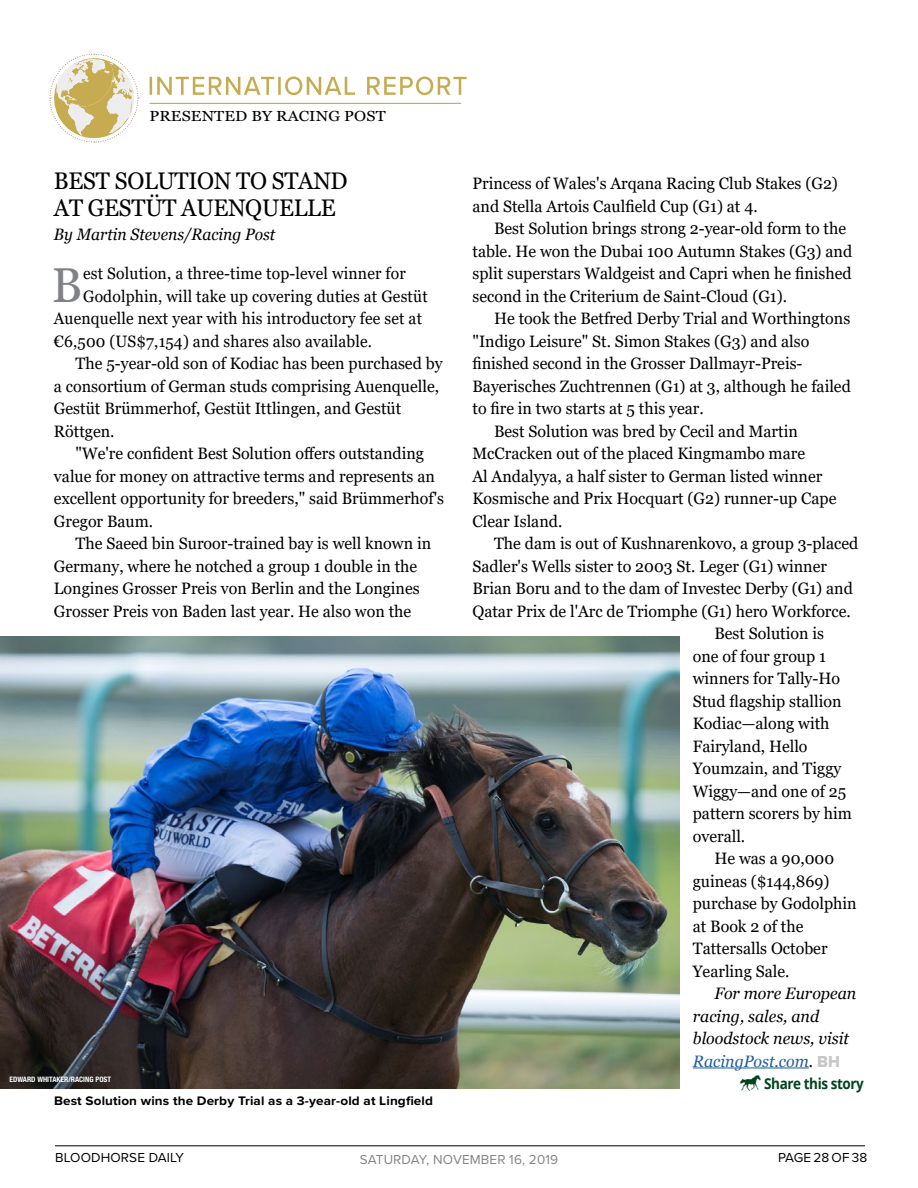
<style>
.page{position:relative;width:918px;height:1188px;background:#fff}
.page>*{position:absolute;margin:0;border:0;box-sizing:border-box;transform-origin:0 0}
.First_Paragraph{font:48.9px "Georgia";color:#808285;scale:.95 1}
.Headline{font:24px/27px "Georgia";letter-spacing:-.01em;color:#000;scale:.95 1}
.Body_Copy{font:16.5px/22.5px "Georgia";color:#000}
.First_Paragraph-2{font:16.5px "Georgia";letter-spacing:.01em;color:#000;scale:.95 1}
.Body_External_Source{font:italic 16.5px/22.5px "Georgia";color:#000}
.Byline{font:italic 16.5px "Georgia";color:#000;scale:.95 1}
.ShareThisStory{font:700 15px "Open Sans";letter-spacing:-.03em;color:#00441f;scale:.9 1}
.t1{font:14.55px "Georgia";letter-spacing:.01em;color:#000;scale:1.11 1}
.t2{font:13.5px "Proxima Nova";letter-spacing:.01em;color:#000}
.t3{font:13.5px "Proxima Nova";letter-spacing:.01em;color:#848484}
.t4{font:700 12.9px "Proxima Nova";letter-spacing:.01em;color:#000;scale:1.05 1}
.Photo_Credit{font:700 condensed 7.5px "Helvetica Neue LT Std";color:#fff}
.s1{color:#215e9e}
.s2{font-family:"Proxima Nova Extrabld";font-style:normal;color:#c7c7c7}
</style>
<div class="page">
<hr style="left:55px;top:1146px;width:810px;height:1px;background:#000">
<svg style="left:49px;top:53px;width:90px;height:90px"></svg>
<hr style="left:150px;top:103px;width:311px;height:1px;background:#c6ac51">
<svg style="left:150px;top:76px;width:317px;height:19px"></svg>
<hr style="left:693px;top:1068px;width:116px;height:1px;background:#215e9e">
<img style="left:0;top:636px;width:679px;height:453px">
<p class="t1" style="left:149px;top:107px;width:214px">PRESENTED BY RACING POST</p>
<p class="Headline" style="left:54px;top:168px;width:311px">BEST SOLUTION TO STAND<br>AT GESTÜT AUENQUELLE</p>
<p class="Byline" style="left:54px;top:224px;width:235px">By Martin Stevens/Racing Post</p>
<p class="First_Paragraph" style="left:52px;top:255px;width:34px">B</p>
<p class="First_Paragraph-2" style="left:83px;top:263px;width:341px">est Solution, a three-time top-level winner for</p>
<p class="First_Paragraph-2" style="left:83px;top:286px;width:364px">Godolphin, will take up covering duties at Gestüt</p>
<p class="First_Paragraph-2" style="left:54px;top:308px;width:389px">Auenquelle next year with his introductory fee set at</p>
<p class="First_Paragraph-2" style="left:54px;top:331px;width:336px">€6,500 (US$7,154) and shares also available.</p>
<p class="Body_Copy" style="left:54px;top:352px;width:390px;text-indent:22px">The 5-year-old son of Kodiac has been purchased by a consortium of German studs comprising Auenquelle, Gestüt Brümmerhof, Gestüt Ittlingen, and Gestüt Röttgen.</p>
<p class="Body_Copy" style="left:54px;top:442px;width:392px;text-indent:22px">"We're confident Best Solution offers outstanding value for money on attractive terms and represents an excellent opportunity for breeders," said Brümmerhof's Gregor Baum.</p>
<p class="Body_Copy" style="left:54px;top:532px;width:379px;text-indent:22px">The Saeed bin Suroor-trained bay is well known in Germany, where he notched a group 1 double in the Longines Grosser Preis von Berlin and the Longines Grosser Preis von Baden last year. He also won the</p>
<p class="Photo_Credit" style="left:9px;top:1075px;width:103px">EDWARD WHITAKER/RACING POST</p>
<p class="t4" style="left:54px;top:1091px;width:363px">Best Solution wins the Derby Trial as a 3-year-old at Lingfield</p>
<p class="Body_Copy" style="left:472px;top:172px;width:367px">Princess of Wales's Arqana Racing Club Stakes (G2) and Stella Artois Caulfield Cup (G1) at 4.</p>
<p class="Body_Copy" style="left:472px;top:217px;width:381px;text-indent:22px">Best Solution brings strong 2-year-old form to the table. He won the Dubai 100 Autumn Stakes (G3) and split superstars Waldgeist and Capri when he finished second in the Criterium de Saint-Cloud (G1).</p>
<p class="Body_Copy" style="left:472px;top:307px;width:380px;text-indent:22px">He took the Betfred Derby Trial and Worthingtons "Indigo Leisure" St. Simon Stakes (G3) and also finished second in the Grosser Dallmayr-Preis-Bayerisches Zuchtrennen (G1) at 3, although he failed to fire in two starts at 5 this year.</p>
<p class="Body_Copy" style="left:472px;top:420px;width:365px;text-indent:22px">Best Solution was bred by Cecil and Martin McCracken out of the placed Kingmambo mare<br>Al Andalyya, a half sister to German listed winner Kosmische and Prix Hocquart (G2) runner-up Cape Clear Island.</p>
<p class="Body_Copy" style="left:472px;top:532px;width:387px;text-indent:22px">The dam is out of Kushnarenkovo, a group 3-placed Sadler's Wells sister to 2003 St. Leger (G1) winner Brian Boru and to the dam of Investec Derby (G1) and Qatar Prix de l'Arc de Triomphe (G1) hero Workforce.</p>
<p class="Body_Copy" style="left:693px;top:622px;width:161px;text-indent:22px">Best Solution is one of four group 1 winners for Tally-Ho<br>Stud flagship stallion<br>Kodiac—along with<br>Fairyland, Hello<br>Youmzain, and Tiggy<br>Wiggy—and one of 25 pattern scorers by him overall.</p>
<p class="Body_Copy" style="left:693px;top:847px;width:165px;text-indent:22px">He was a 90,000 guineas ($144,869) purchase by Godolphin at Book 2 of the<br>Tattersalls October<br>Yearling Sale.</p>
<p class="Body_External_Source" style="left:693px;top:982px;width:165px;text-indent:22px">For more European racing, sales, and bloodstock news, visit<br><span class="s1">RacingPost.com</span>. <span class="s2">BH</span></p>
<p class="ShareThisStory" style="left:739px;top:1073px;width:141px">▲ Share this story</p>
<p class="t2" style="left:55px;top:1147px;width:131px">BLOODHORSE DAILY</p>
<p class="t3" style="left:360px;top:1150px;width:200px">SATURDAY, NOVEMBER 16, 2019</p>
<p class="t2" style="left:778px;top:1147px;width:91px">PAGE 28 OF 38</p>
</div>
